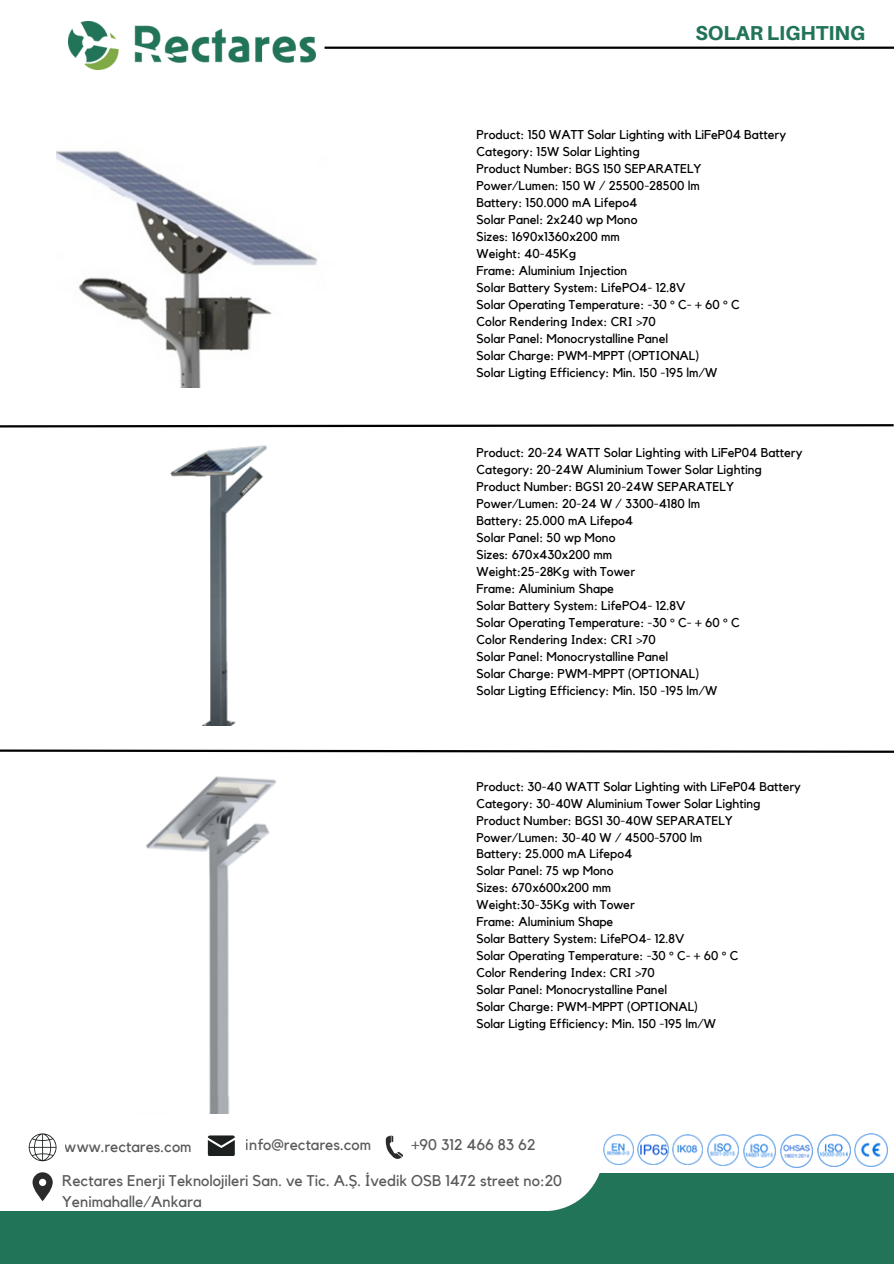
<style>
.page{position:relative;width:894px;height:1264px;background:#fff}
.page>*{position:absolute;margin:0;border:0;box-sizing:border-box;transform-origin:0 0}
.t1{font:800 20.1px "Aileron";color:#227459}
.t2{font:15.45px/21px "Kollektif";color:#000}
.t3{font:12.75px "Kollektif";color:#000}
</style>
<div class="page">
<div style="left:0;top:1173px;width:893px;height:90px;background:#227459"></div>
<div style="left:0;top:1093px;width:603px;height:118px;background:#fff"></div>
<hr style="left:324px;top:47px;width:569px;height:2px;background:#000">
<svg style="left:0;top:424px;width:893px;height:4px"></svg>
<svg style="left:0;top:749px;width:893px;height:4px"></svg>
<img style="left:603px;top:1134px;width:30px;height:30px">
<img style="left:637px;top:1134px;width:31px;height:30px">
<img style="left:672px;top:1134px;width:30px;height:30px">
<img style="left:707px;top:1134px;width:31px;height:31px">
<img style="left:743px;top:1134px;width:32px;height:33px">
<img style="left:780px;top:1134px;width:32px;height:33px">
<img style="left:817px;top:1134px;width:32px;height:32px">
<img style="left:854px;top:1133px;width:33px;height:33px">
<img style="left:56px;top:151px;width:262px;height:236px">
<img style="left:170px;top:445px;width:97px;height:280px">
<img style="left:146px;top:776px;width:131px;height:337px">
<svg style="left:29px;top:1133px;width:27px;height:28px"></svg>
<svg style="left:208px;top:1135px;width:27px;height:20px"></svg>
<svg style="left:385px;top:1135px;width:18px;height:24px"></svg>
<svg style="left:33px;top:1172px;width:20px;height:29px"></svg>
<img style="left:69px;top:22px;width:246px;height:47px">
<p class="t1" style="left:695px;top:21px;width:171px">SOLAR LIGHTING</p>
<p class="t3" style="left:476px;top:128px;width:311px">Product: 150 WATT Solar Lighting with LiFeP04 Battery</p>
<p class="t3" style="left:476px;top:145px;width:165px">Category: 15W Solar Lighting</p>
<p class="t3" style="left:476px;top:162px;width:226px">Product Number: BGS 150 SEPARATELY</p>
<p class="t3" style="left:476px;top:179px;width:225px">Power/Lumen: 150 W / 25500-28500 lm</p>
<p class="t3" style="left:476px;top:196px;width:162px">Battery: 150.000 mA Lifepo4</p>
<p class="t3" style="left:476px;top:213px;width:162px">Solar Panel: 2x240 wp Mono</p>
<p class="t3" style="left:476px;top:230px;width:145px">Sizes: 1690x1360x200 mm</p>
<p class="t3" style="left:476px;top:247px;width:101px">Weight: 40-45Kg</p>
<p class="t3" style="left:476px;top:264px;width:152px">Frame: Aluminium Injection</p>
<p class="t3" style="left:476px;top:281px;width:210px">Solar Battery System: LifePO4- 12.8V</p>
<p class="t3" style="left:476px;top:298px;width:265px">Solar Operating Temperature: -30 ° C- + 60 ° C</p>
<p class="t3" style="left:476px;top:315px;width:181px">Color Rendering Index: CRI &gt;70</p>
<p class="t3" style="left:476px;top:332px;width:193px">Solar Panel: Monocrystalline Panel</p>
<p class="t3" style="left:476px;top:349px;width:224px">Solar Charge: PWM-MPPT (OPTIONAL)</p>
<p class="t3" style="left:476px;top:366px;width:242px">Solar Ligting Efficiency: Min. 150 -195 lm/W</p>
<p class="t3" style="left:476px;top:447px;width:327px">Product: 20-24 WATT Solar Lighting with LiFeP04 Battery</p>
<p class="t3" style="left:476px;top:464px;width:287px">Category: 20-24W Aluminium Tower Solar Lighting</p>
<p class="t3" style="left:476px;top:481px;width:259px">Product Number: BGS1 20-24W SEPARATELY</p>
<p class="t3" style="left:476px;top:498px;width:225px">Power/Lumen: 20-24 W / 3300-4180 lm</p>
<p class="t3" style="left:476px;top:515px;width:158px">Battery: 25.000 mA Lifepo4</p>
<p class="t3" style="left:476px;top:532px;width:140px">Solar Panel: 50 wp Mono</p>
<p class="t3" style="left:476px;top:549px;width:137px">Sizes: 670x430x200 mm</p>
<p class="t3" style="left:476px;top:566px;width:160px">Weight:25-28Kg with Tower</p>
<p class="t3" style="left:476px;top:583px;width:139px">Frame: Aluminium Shape</p>
<p class="t3" style="left:476px;top:600px;width:210px">Solar Battery System: LifePO4- 12.8V</p>
<p class="t3" style="left:476px;top:617px;width:265px">Solar Operating Temperature: -30 ° C- + 60 ° C</p>
<h2 class="t3" style="left:476px;top:634px;width:181px">Color Rendering Index: CRI &gt;70</h2>
<p class="t3" style="left:476px;top:651px;width:193px">Solar Panel: Monocrystalline Panel</p>
<p class="t3" style="left:476px;top:668px;width:224px">Solar Charge: PWM-MPPT (OPTIONAL)</p>
<h2 class="t3" style="left:476px;top:685px;width:242px">Solar Ligting Efficiency: Min. 150 -195 lm/W</h2>
<p class="t3" style="left:476px;top:780px;width:326px">Product: 30-40 WATT Solar Lighting with LiFeP04 Battery</p>
<p class="t3" style="left:476px;top:797px;width:285px">Category: 30-40W Aluminium Tower Solar Lighting</p>
<p class="t3" style="left:476px;top:814px;width:258px">Product Number: BGS1 30-40W SEPARATELY</p>
<p class="t3" style="left:476px;top:831px;width:227px">Power/Lumen: 30-40 W / 4500-5700 lm</p>
<p class="t3" style="left:476px;top:848px;width:157px">Battery: 25.000 mA Lifepo4</p>
<p class="t3" style="left:476px;top:865px;width:138px">Solar Panel: 75 wp Mono</p>
<p class="t3" style="left:476px;top:882px;width:136px">Sizes: 670x600x200 mm</p>
<p class="t3" style="left:476px;top:898px;width:160px">Weight:30-35Kg with Tower</p>
<p class="t3" style="left:476px;top:915px;width:138px">Frame: Aluminium Shape</p>
<p class="t3" style="left:476px;top:932px;width:209px">Solar Battery System: LifePO4- 12.8V</p>
<p class="t3" style="left:476px;top:949px;width:263px">Solar Operating Temperature: -30 ° C- + 60 ° C</p>
<p class="t3" style="left:476px;top:966px;width:180px">Color Rendering Index: CRI &gt;70</p>
<p class="t3" style="left:476px;top:983px;width:192px">Solar Panel: Monocrystalline Panel</p>
<p class="t3" style="left:476px;top:1000px;width:223px">Solar Charge: PWM-MPPT (OPTIONAL)</p>
<p class="t3" style="left:476px;top:1017px;width:241px">Solar Ligting Efficiency: Min. 150 -195 lm/W</p>
<p class="t2" style="left:65px;top:1136px;width:128px">www.rectares.com</p>
<p class="t2" style="left:246px;top:1134px;width:127px">info@rectares.com</p>
<p class="t2" style="left:62px;top:1170px;width:501px">Rectares Enerji Teknolojileri San. ve Tic. A.Ş. İvedik OSB 1472 street no:20<br>Yenimahalle/Ankara</p>
<p class="t2" style="left:411px;top:1134px;width:125px">+90 312 466 83 62</p>
</div>
